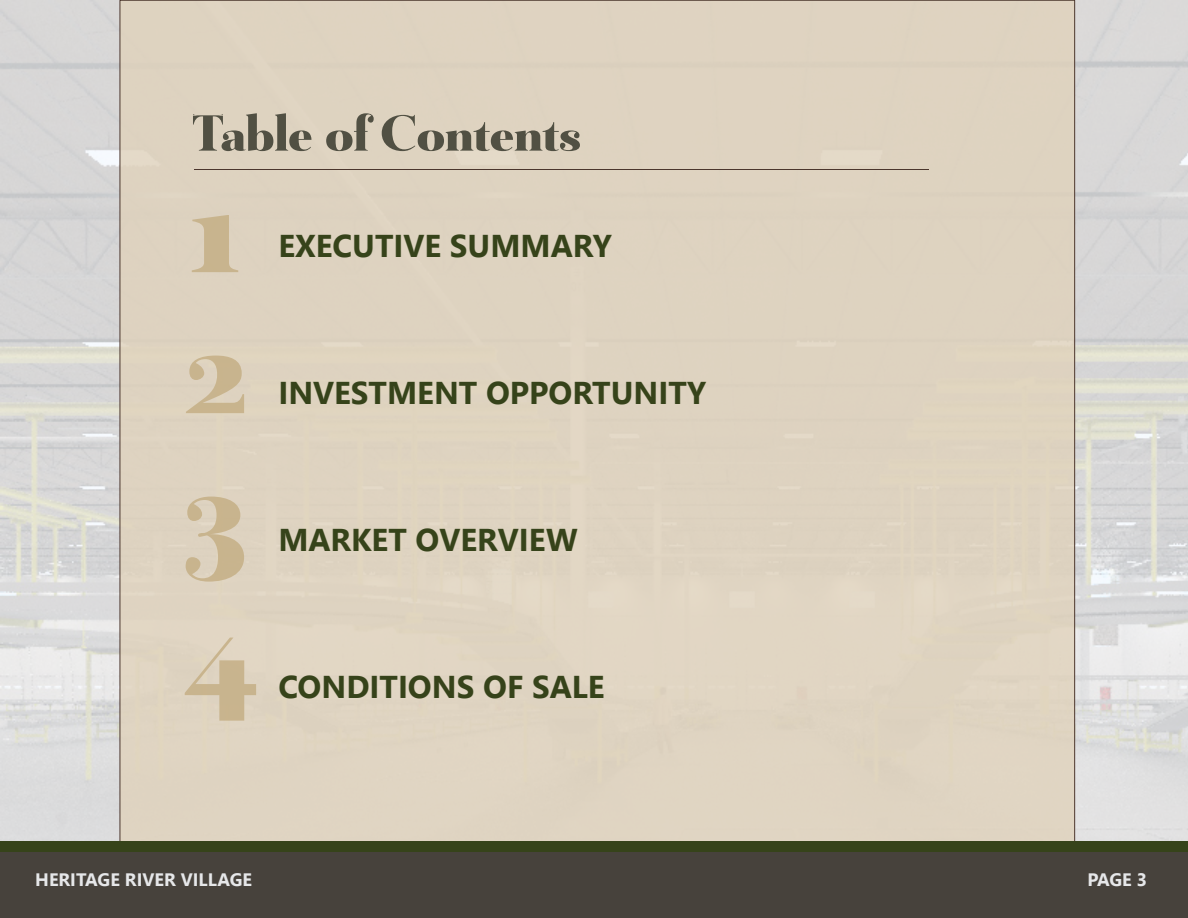
<style>
.page{position:relative;width:1188px;height:918px;background:#fff}
.page>*{position:absolute;margin:0;border:0;box-sizing:border-box;transform-origin:0 0}
.t1{font:900 150px/141px "Mr Gabe";color:#c5af85;text-align:justify}
.t2{font:900 52.5px "Mr Gabe";color:#515043}
.t3{font:700 31.5px "Nirmala Text";color:#36431a}
.t4{font:700 18px "Nirmala Text";color:#e6e7e9}
</style>
<div class="page">
<img style="left:0;top:0;width:1188px;height:841px">
<div style="left:120px;top:0;width:955px;height:852px;background:#e0d2bb"></div>
<hr style="left:194px;top:169px;width:735px;height:1px;background:#4b362d">
<div style="left:0;top:845px;width:1188px;height:73px;background:#47423c"></div>
<div style="left:0;top:841px;width:1188px;height:11px;background:#36431a"></div>
<p class="t2" style="left:192px;top:105px;width:391px">Table of Contents</p>
<h1 class="t1" style="left:184px;top:156px;width:74px">1<br>2<br>3<br>4</h1>
<p class="t3" style="left:278px;top:220px;width:335px">EXECUTIVE SUMMARY</p>
<p class="t3" style="left:278px;top:367px;width:430px">INVESTMENT OPPORTUNITY</p>
<p class="t3" style="left:278px;top:514px;width:301px">MARKET OVERVIEW</p>
<p class="t3" style="left:278px;top:661px;width:328px">CONDITIONS OF SALE</p>
<p class="t4" style="left:35px;top:865px;width:218px">HERITAGE RIVER VILLAGE</p>
<p class="t4" style="left:1087px;top:865px;width:61px">PAGE 3</p>
</div>
